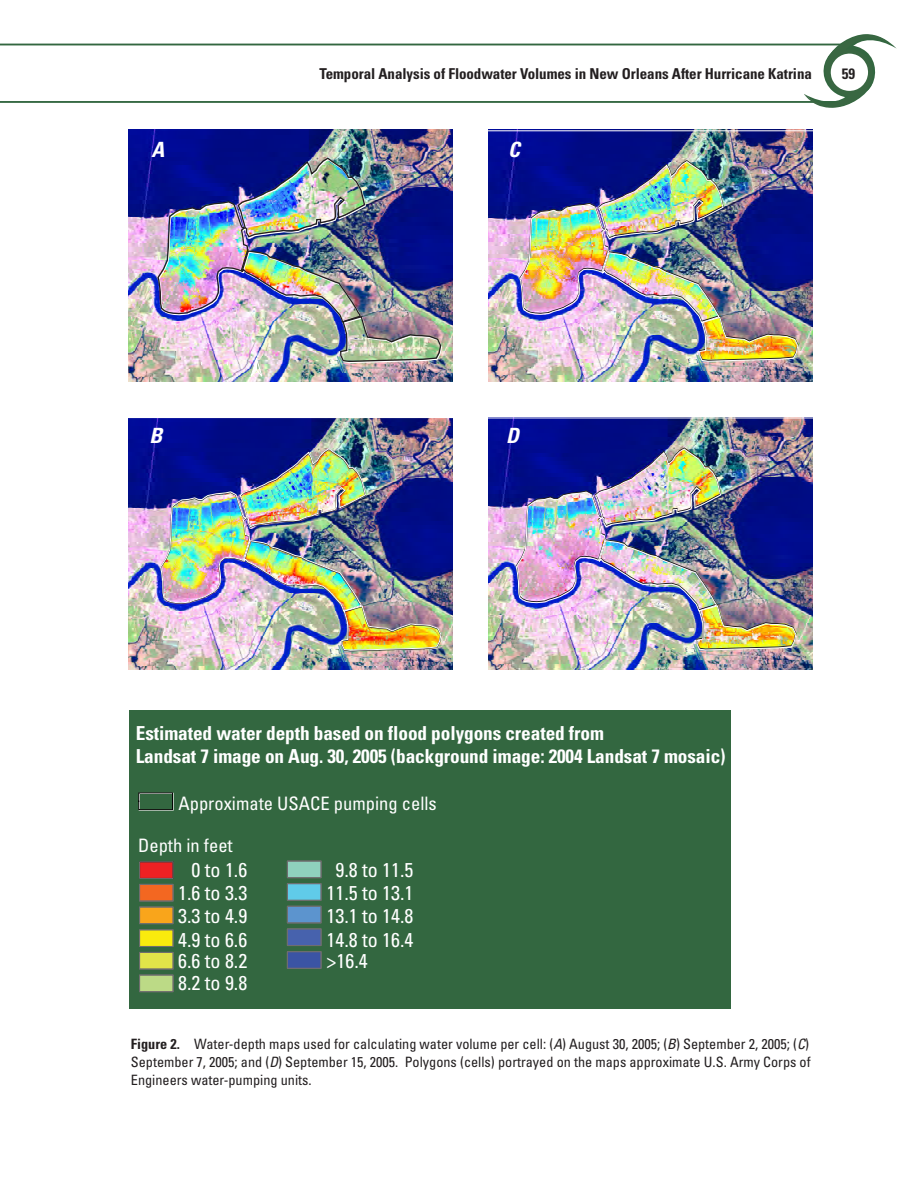
<style>
.page{position:relative;width:918px;height:1188px;background:#fff}
.page>*{position:absolute;margin:0;border:0;box-sizing:border-box;transform-origin:0 0}
.Body_Text{font:italic 700 condensed 21px "Univers";color:#fff}
.t1{font:condensed 20.1px/22.8px "Univers";color:#fff;text-align:justify}
.t2{font:700 condensed 19.35px/22.5px "Univers";letter-spacing:-.005em;color:#fff}
.t3{font:condensed 18.6px "Univers";color:#fff}
.t4{font:700 condensed 15px "Univers";letter-spacing:-.005em;color:#231f20}
.FigureCaption{font:condensed 14.25px/18px "Univers";color:#231f20}
.t5{font:condensed 6.15px "Univers";color:#fff}
.s1{font-weight:700}
.s2{font-style:italic}
</style>
<div class="page">
<hr style="left:0;top:101px;width:840px;height:2px;background:#336740">
<hr style="left:0;top:44px;width:844px;height:1px;background:#336740">
<svg style="left:804px;top:34px;width:93px;height:74px"></svg>
<img style="left:128px;top:418px;width:324px;height:252px">
<img style="left:128px;top:130px;width:324px;height:252px">
<img style="left:157px;top:157px;width:286px;height:221px">
<img style="left:488px;top:418px;width:324px;height:252px">
<img style="left:488px;top:131px;width:324px;height:251px">
<div style="left:130px;top:710px;width:601px;height:299px;background:#336740"></div>
<div style="left:140px;top:862px;width:33px;height:16px;background:#ee2123"></div>
<div style="left:139px;top:861px;width:35px;height:18px;border:1px solid #6f6e6f"></div>
<div style="left:140px;top:884px;width:33px;height:17px;background:#f36721"></div>
<div style="left:139px;top:884px;width:35px;height:17px;border:1px solid #6f6e6f"></div>
<div style="left:140px;top:907px;width:33px;height:17px;background:#f9a51b"></div>
<div style="left:139px;top:907px;width:35px;height:17px;border:1px solid #6f6e6f"></div>
<div style="left:140px;top:930px;width:33px;height:16px;background:#f9eb0d"></div>
<div style="left:139px;top:929px;width:35px;height:18px;border:1px solid #6f6e6f"></div>
<div style="left:140px;top:952px;width:33px;height:17px;background:#e2e449"></div>
<div style="left:139px;top:952px;width:35px;height:17px;border:1px solid #6f6e6f"></div>
<div style="left:140px;top:975px;width:33px;height:17px;background:#bcda86"></div>
<div style="left:139px;top:975px;width:35px;height:17px;border:1px solid #6f6e6f"></div>
<div style="left:287px;top:861px;width:34px;height:17px;background:#8fd1bd"></div>
<div style="left:287px;top:861px;width:35px;height:17px;border:1px solid #6f6e6f"></div>
<div style="left:287px;top:884px;width:34px;height:16px;background:#60cbe9"></div>
<div style="left:287px;top:883px;width:35px;height:18px;border:1px solid #6f6e6f"></div>
<div style="left:287px;top:906px;width:34px;height:17px;background:#5c94ce"></div>
<div style="left:287px;top:906px;width:35px;height:17px;border:1px solid #6f6e6f"></div>
<div style="left:287px;top:929px;width:34px;height:17px;background:#4762ad"></div>
<div style="left:287px;top:928px;width:35px;height:18px;border:1px solid #6f6e6f"></div>
<div style="left:287px;top:952px;width:34px;height:16px;background:#3b54a4"></div>
<div style="left:287px;top:951px;width:35px;height:18px;border:1px solid #6f6e6f"></div>
<svg style="left:138px;top:792px;width:36px;height:19px"></svg>
<p class="Body_Text" style="left:151px;top:136px;width:14px">A</p>
<p class="Body_Text" style="left:149px;top:423px;width:14px">B</p>
<p class="t4" style="left:319px;top:64px;width:494px">Temporal Analysis of Floodwater Volumes in New Orleans After Hurricane Katrina</p>
<p class="t4" style="left:842px;top:64px;width:15px">59</p>
<p class="Body_Text" style="left:508px;top:136px;width:13px">C</p>
<p class="t5" style="left:255px;top:351px;width:6px">N</p>
<p class="Body_Text" style="left:506px;top:423px;width:14px">D</p>
<p class="t2" style="left:136px;top:722px;width:591px">Estimated water depth based on flood polygons created from<br>Landsat 7 image on Aug. 30, 2005 (background image: 2004 Landsat 7 mosaic)</p>
<p class="t3" style="left:178px;top:791px;width:260px">Approximate USACE pumping cells</p>
<p class="t3" style="left:138px;top:834px;width:96px">Depth in feet</p>
<p class="t1" style="left:178px;top:858px;width:71px;text-indent:13px">0 to 1.6<br>1.6 to 3.3<br>3.3 to 4.9<br>4.9 to 6.6<br>6.6 to 8.2</p>
<p class="t1" style="left:327px;top:858px;width:88px;text-indent:9px">9.8 to 11.5<br>11.5 to 13.1<br>13.1 to 14.8<br>14.8 to 16.4 &gt;16.4</p>
<p class="t1" style="left:178px;top:971px;width:71px">8.2 to 9.8</p>
<p class="FigureCaption" style="left:131px;top:1035px;width:681px"><span class="s1">Figure 2.</span> Water-depth maps used for calculating water volume per cell: (<span class="s2">A</span>) August 30, 2005; (<span class="s2">B</span>) September 2, 2005; (<span class="s2">C</span>)<br>September 7, 2005; and (<span class="s2">D</span>) September 15, 2005. Polygons (cells) portrayed on the maps approximate U.S. Army Corps of<br>Engineers water-pumping units.</p>
</div>
